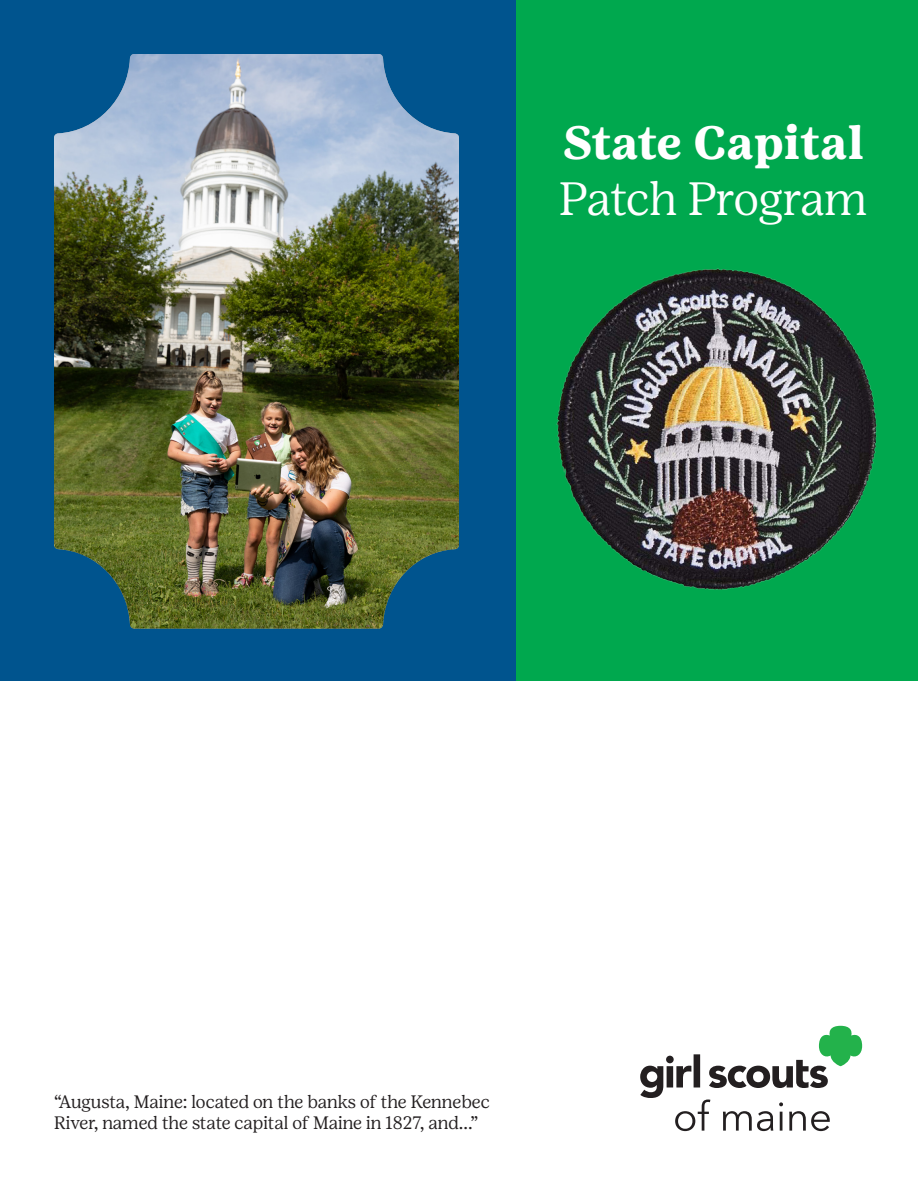
<style>
.page{position:relative;width:918px;height:1188px;background:#fff}
.page>*{position:absolute;margin:0;border:0;box-sizing:border-box;transform-origin:0 0}
.t1{font:700 46.65px "Girl Scout Text";letter-spacing:-.005em;color:#fff}
.t2{font:300 46.65px "Girl Scout Display";letter-spacing:-.005em;color:#fff}
.t3{font:300 18px/21.6px "Girl Scout Display";color:#231f20}
</style>
<div class="page">
<div style="left:0;top:0;width:516px;height:680px;background:#00548e"></div>
<div style="left:516px;top:0;width:402px;height:680px;background:#00a84e"></div>
<img style="left:54px;top:54px;width:405px;height:575px">
<svg style="left:640px;top:1026px;width:222px;height:105px"></svg>
<img style="left:556px;top:268px;width:321px;height:322px">
<p class="t1" style="left:563px;top:116px;width:303px">State Capital</p>
<p class="t2" style="left:559px;top:173px;width:310px">Patch Program</p>
<p class="t3" style="left:54px;top:1091px;width:437px">“Augusta, Maine: located on the banks of the Kennebec<br>River, named the state capital of Maine in 1827, and...”</p>
</div>
